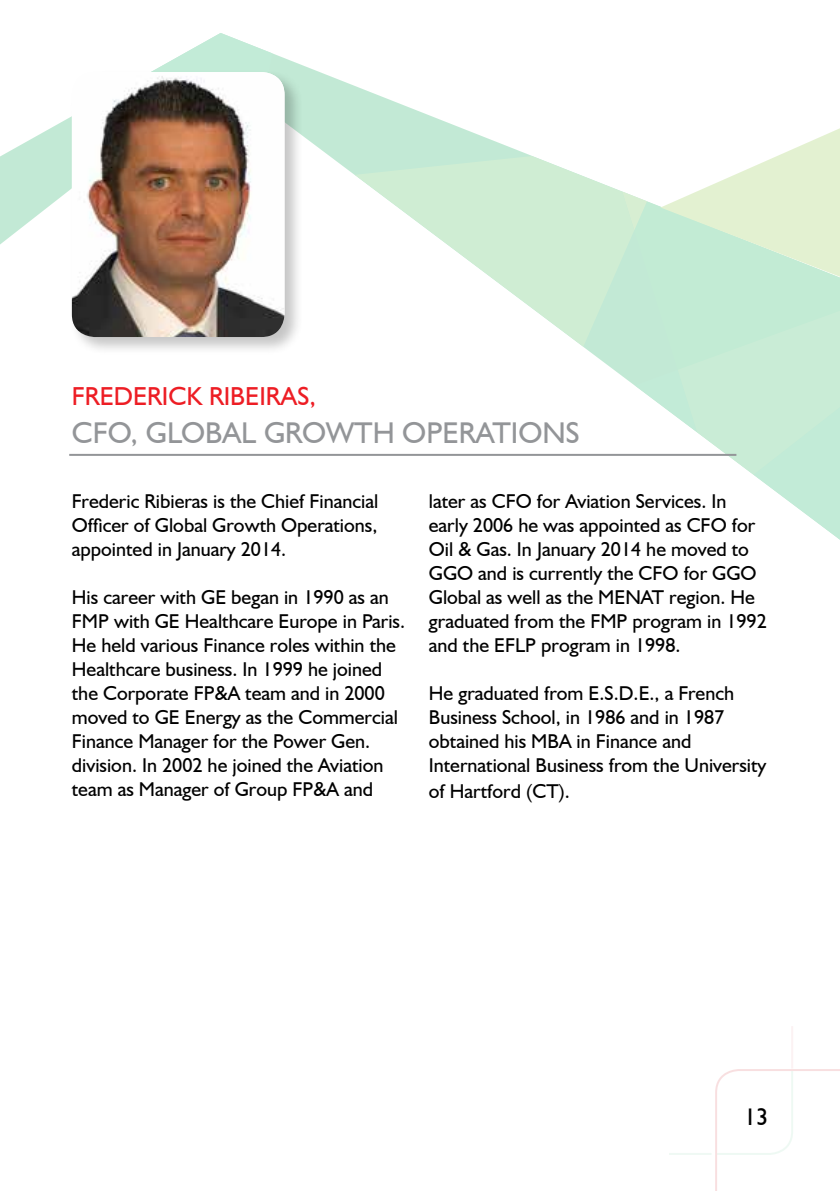
<style>
.page{position:relative;width:840px;height:1191px;background:#fff}
.page>*{position:absolute;margin:0;border:0;box-sizing:border-box;transform-origin:0 0}
.t1{font:30px "Humanist 521 BT";color:#939598}
.t2{font:26px "Humanist 521 BT";color:#ed1d24}
.t3{font:24px "Humanist 521 BT";color:#000}
.t4{font:20px/24px "Humanist 521 BT";color:#000}
</style>
<div class="page">
<svg style="left:0;top:53px;width:622px;height:401px"></svg>
<svg style="left:148px;top:33px;width:124px;height:36px"></svg>
<svg style="left:354px;top:156px;width:268px;height:191px;fill:#cfedd3"></svg>
<svg style="left:622px;top:129px;width:217px;height:410px"></svg>
<svg style="left:669px;top:1026px;width:170px;height:165px"></svg>
<div style="left:69px;top:69px;width:235px;height:287px;background:#000;opacity:.23"></div>
<img style="left:72px;top:72px;width:212px;height:265px">
<hr style="left:69px;top:454px;width:667px;height:2px;background:#939598">
<h2 class="t2" style="left:72px;top:380px;width:149px">Frederick Ribei</h2>
<h2 class="t2" style="left:266px;top:380px;width:51px">ras,</h2>
<h1 class="t1" style="left:72px;top:414px;width:509px">CFO, GLOBAL GROWTH OPERATIONS</h1>
<p class="t4" style="left:72px;top:488px;width:308px;text-align:justify">Frederic Ribieras is the Chief Financial Officer of Global Growth Operations, appointed in January 2014.</p>
<p class="t4" style="left:72px;top:584px;width:334px">His career with GE began in 1990 as an FMP with GE Healthcare Europe in Paris.<br>He held various Finance roles within the Healthcare business. In 1999 he joined the Corporate FP&amp;A team and in 2000 moved to GE Energy as the Commercial Finance Manager for the Power Gen. division. In 2002 he joined the Aviation team as Manager of Group FP&amp;A and</p>
<p class="t4" style="left:428px;top:488px;width:339px">later as CFO for Aviation Services. In early 2006 he was appointed as CFO for Oil &amp; Gas. In January 2014 he moved to GGO and is currently the CFO for GGO Global as well as the MENAT region. He graduated from the FMP program in 1992 and the EFLP program in 1998.</p>
<p class="t4" style="left:428px;top:680px;width:339px">He graduated from E.S.D.E., a French Business School, in 1986 and in 1987 obtained his MBA in Finance and International Business from the University</p>
<p class="t4" style="left:428px;top:779px;width:142px">of Hartford (CT).</p>
<p class="t3" style="left:743px;top:1102px;width:26px">13</p>
</div>
